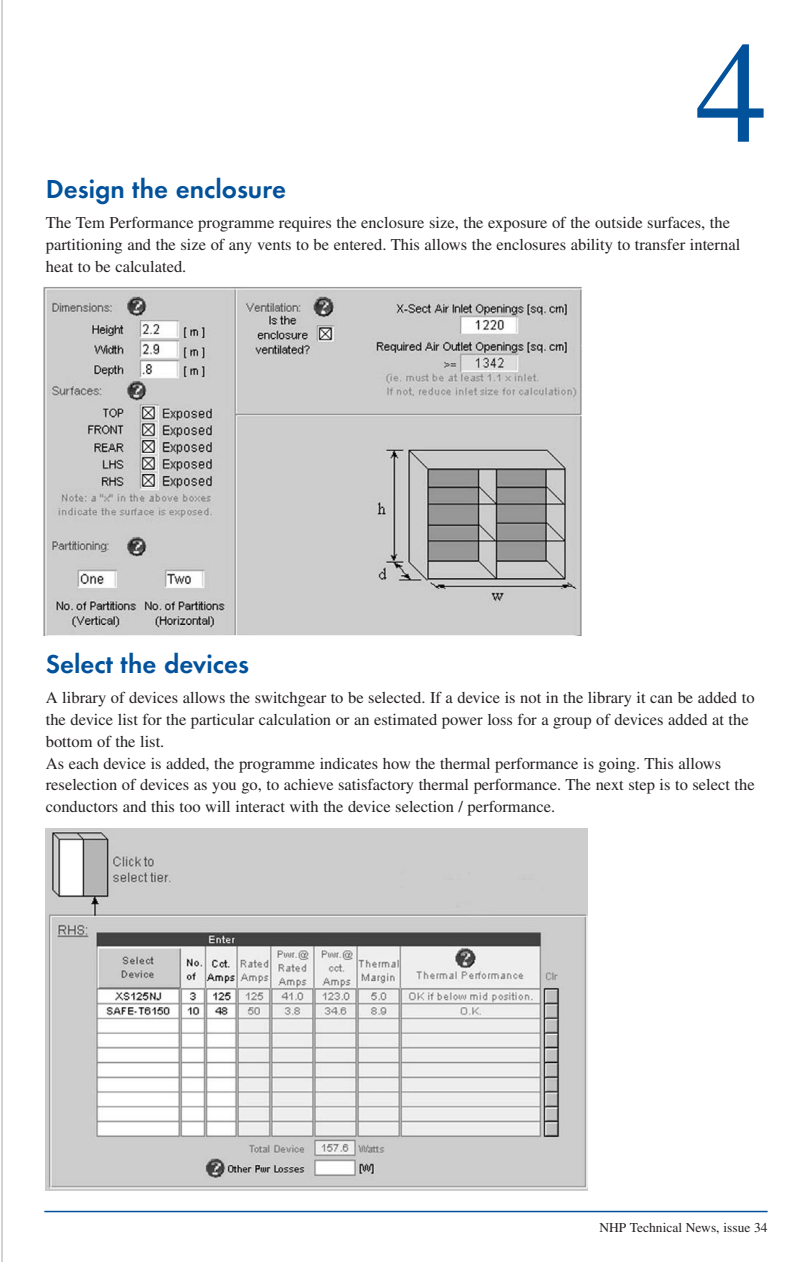
<style>
.page{position:relative;width:810px;height:1262px;background:#fff}
.page>*{position:absolute;margin:0;border:0;box-sizing:border-box;transform-origin:0 0}
.t1{font:144px "Times";color:#01519b}
.t2{font:600 27px "Futura T";color:#01519b}
.t3{font:16.5px/21.8px "Times";color:#231f20}
.t4{font:13.5px "Times";color:#231f20}
</style>
<div class="page">
<hr style="left:44px;top:1210px;width:723px;height:2px;background:#01519b">
<img style="left:43px;top:287px;width:539px;height:349px">
<img style="left:45px;top:828px;width:542px;height:362px">
<h1 class="t1" style="left:695px;top:41px;width:73px">4</h1>
<h2 class="t2" style="left:46px;top:178px;width:242px">Design the enclosure</h2>
<p class="t3" style="left:46px;top:213px;width:695px">The Tem Performance programme requires the enclosure size, the exposure of the outside surfaces, the partitioning and the size of any vents to be entered. This allows the enclosures ability to transfer internal heat to be calculated.</p>
<h2 class="t2" style="left:46px;top:653px;width:204px">Select the devices</h2>
<p class="t3" style="left:46px;top:688px;width:710px">A library of devices allows the switchgear to be selected. If a device is not in the library it can be added to the device list for the particular calculation or an estimated power loss for a group of devices added at the bottom of the list.<br>As each device is added, the programme indicates how the thermal performance is going. This allows reselection of devices as you go, to achieve satisfactory thermal performance. The next step is to select the conductors and this too will interact with the device selection / performance.</p>
<p class="t4" style="left:599px;top:1222px;width:170px">NHP Technical News, issue 34</p>
</div>
